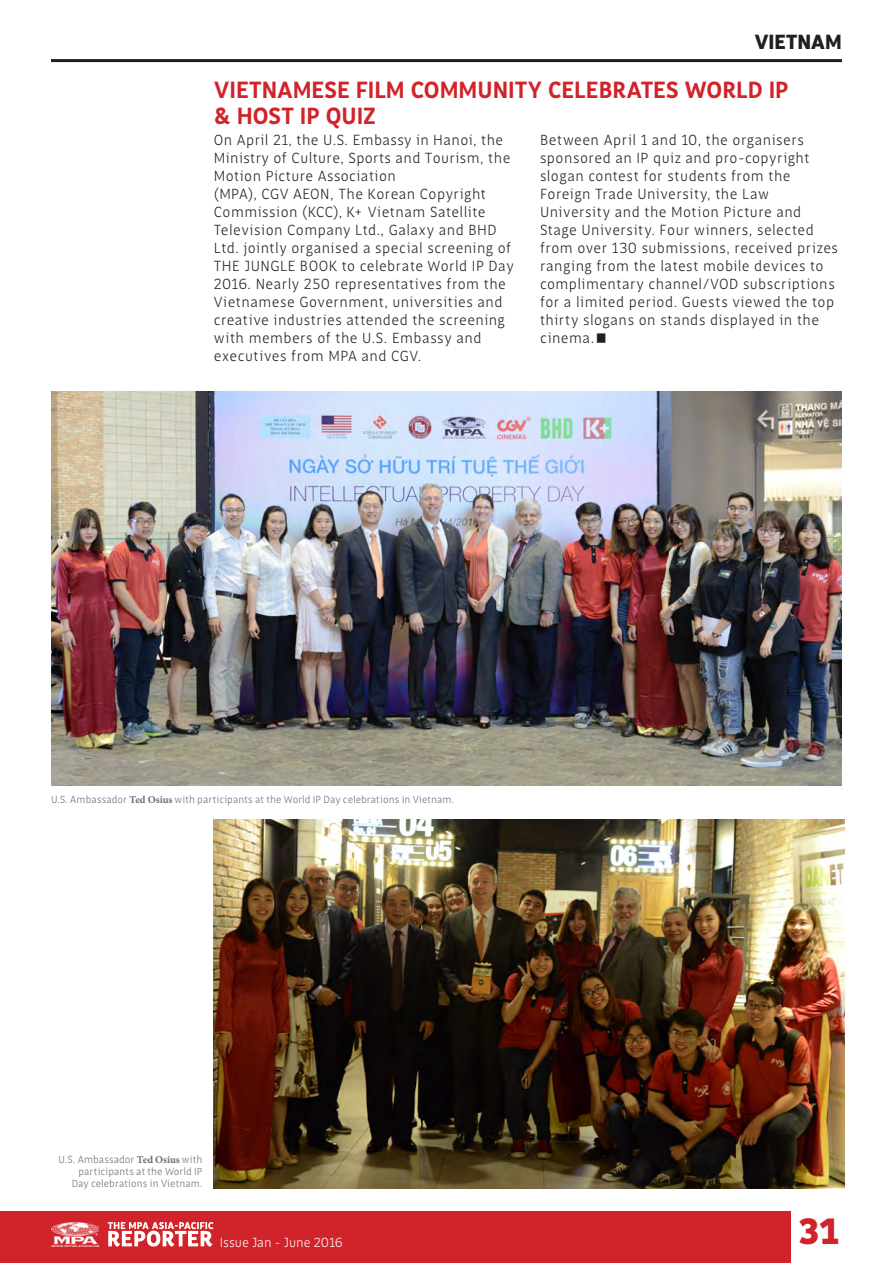
<style>
.page{position:relative;width:893px;height:1263px;background:#fff}
.page>*{position:absolute;margin:0;border:0;box-sizing:border-box;transform-origin:0 0}
.t1{font:900 37.5px "Saya FY";color:#d1232a}
.t2{font:700 24px/25.5px "Saya FY";color:#d1232a}
.t3{font:900 21px "Saya FY";color:#231f20}
.t4{font:300 15px/18px "Saya FY";letter-spacing:.03em;color:#231f20}
.t5{font:300 13.5px "Saya FY";letter-spacing:-.005em;color:#fff}
.t6{font:300 10.5px/12px "Saya FY";letter-spacing:.005em;color:#6c6d70;text-align:right}
.s1{font-family:"Minion Pro";font-weight:700}
</style>
<div class="page">
<img style="left:214px;top:820px;width:631px;height:368px">
<img style="left:51px;top:392px;width:791px;height:393px">
<div style="left:0;top:1212px;width:791px;height:51px;background:#d1232a"></div>
<img style="left:51px;top:1222px;width:48px;height:24px">
<svg style="left:108px;top:1222px;width:105px;height:24px"></svg>
<hr style="left:51px;top:59px;width:791px;height:3px;background:#231f20">
<h3 class="t3" style="left:754px;top:28px;width:89px">VIETNAM</h3>
<h2 class="t2" style="left:214px;top:77px;width:576px">VIETNAMESE FILM COMMUNITY CELEBRATES WORLD IP &amp; HOST IP QUIZ</h2>
<p class="t4" style="left:214px;top:131px;width:301px">On April 21, the U.S. Embassy in Hanoi, the Ministry of Culture, Sports and Tourism, the Motion Picture Association<br>(MPA), CGV AEON, The Korean Copyright Commission (KCC), K+ Vietnam Satellite Television Company Ltd., Galaxy and BHD Ltd. jointly organised a special screening of THE JUNGLE BOOK to celebrate World IP Day 2016. Nearly 250 representatives from the Vietnamese Government, universities and creative industries attended the screening with members of the U.S. Embassy and executives from MPA and CGV.</p>
<p class="t4" style="left:540px;top:131px;width:299px">Between April 1 and 10, the organisers sponsored an IP quiz and pro-copyright slogan contest for students from the Foreign Trade University, the Law University and the Motion Picture and Stage University. Four winners, selected from over 130 submissions, received prizes ranging from the latest mobile devices to complimentary channel/VOD subscriptions for a limited period. Guests viewed the top thirty slogans on stands displayed in the cinema.</p>
<p class="t6" style="left:51px;top:793px;width:405px">U.S. Ambassador <span class="s1">Ted Osius</span> with participants at the World IP Day celebrations in Vietnam.</p>
<p class="t6" style="left:58px;top:1153px;width:145px">U.S. Ambassador <span class="s1">Ted Osius</span> with participants at the World IP<br>Day celebrations in Vietnam.</p>
<p class="t5" style="left:220px;top:1234px;width:124px">Issue Jan - June 2016</p>
<h1 class="t1" style="left:799px;top:1208px;width:42px">31</h1>
</div>
